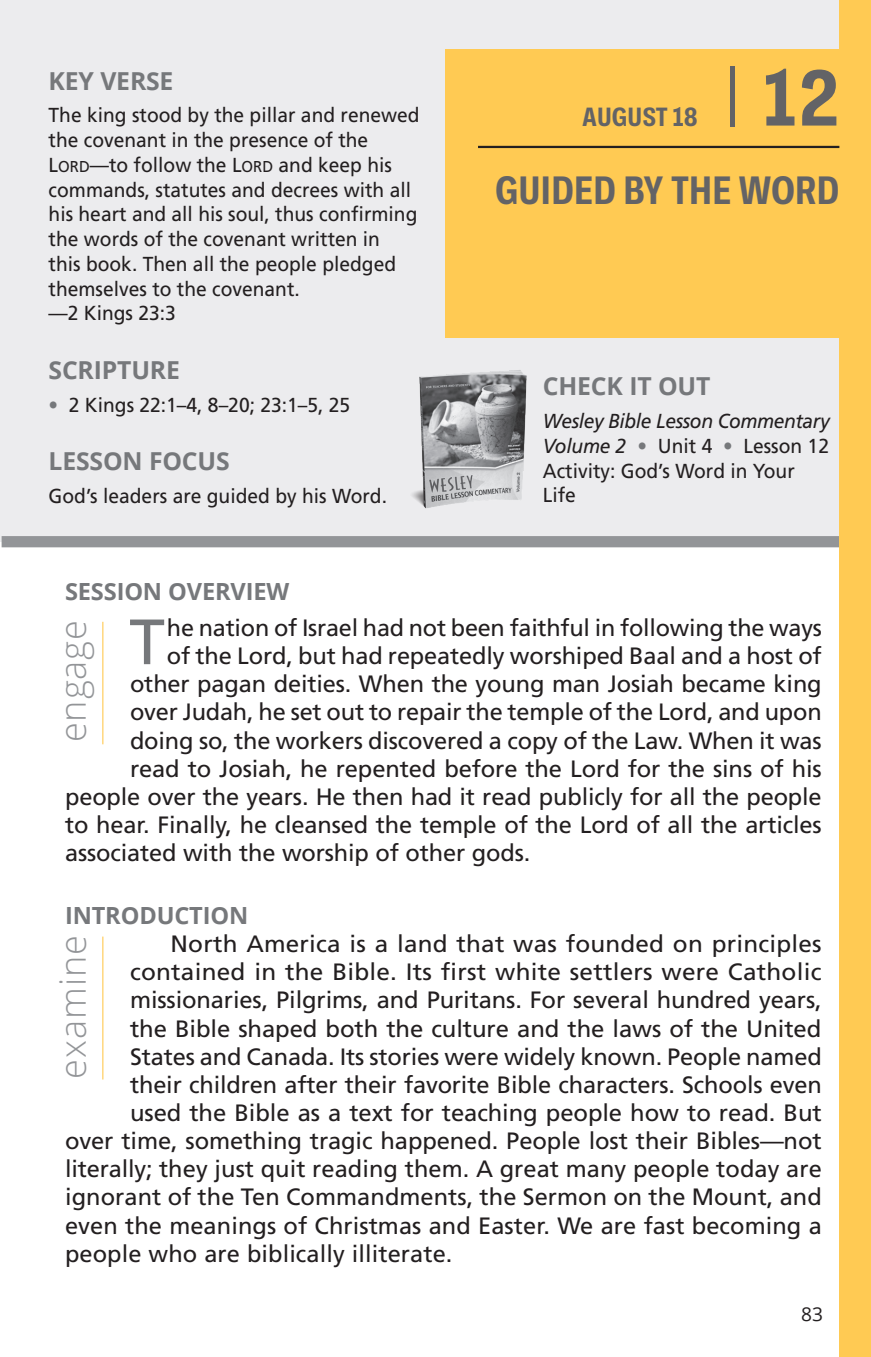
<style>
.page{position:relative;width:871px;height:1357px;background:#fff}
.page>*{position:absolute;margin:0;border:0;box-sizing:border-box;transform-origin:0 0}
.t1{font:700 81px "Ballinger Condensed";color:#636366}
.t2{font:63.9px "Frutiger LT Std";color:#76787b}
.t3{font:700 40.5px "Ballinger Condensed";color:#636366}
.t4{font:300 36px "Open Sans";letter-spacing:.025em;color:#939598}
.t5{font:700 27px "Ballinger Condensed";color:#636366}
.t6{font:700 24.75px "Open Sans";letter-spacing:-.005em;color:#76787b}
.t7{font:23.62px "Frutiger LT Std";letter-spacing:-.005em;color:#231f20}
.t8{font:700 23.62px "Open Sans";letter-spacing:-.005em;color:#76787b}
.t9{font:20.25px/24.8px "Frutiger LT Std";color:#231f20;scale:.95 1}
.t10{font:19.12px "Open Sans";color:#231f20}
.s1{font-style:inherit}
.s2{font-size:15.75px}
.s3{color:#76787b}
.s4{font-style:italic}
</style>
<div class="page">
<div style="left:0;top:0;width:871px;height:541px;background:#ececee"></div>
<div style="left:2px;top:536px;width:869px;height:11px;background:#939598"></div>
<div style="left:839px;top:0;width:32px;height:1357px;background:#ffca53"></div>
<hr style="left:102px;top:622px;width:1px;height:122px;background:#ffca53">
<hr style="left:102px;top:936px;width:1px;height:143px;background:#ffca53">
<img style="left:412px;top:370px;width:115px;height:139px">
<div style="left:446px;top:49px;width:425px;height:288px;background:#ffca53"></div>
<hr style="left:478px;top:146px;width:361px;height:2px;background:#231f20">
<p class="t6" style="left:49px;top:63px;width:126px">KEY VERSE</p>
<p class="t9" style="left:49px;top:103px;width:392px">The king stood by the pillar and renewed the covenant in the presence of the <span class="s1">L</span><span class="s2">ORD</span>—to follow the <span class="s1">L</span><span class="s2">ORD</span> and keep his commands, statutes and decrees with all his heart and all his soul, thus confirming the words of the covenant written in<br>this book. Then all the people pledged themselves to the covenant.<br>—2 Kings 23:3</p>
<p class="t6" style="left:49px;top:352px;width:133px">SCRIPTURE</p>
<p class="t9" style="left:49px;top:392px;width:319px"><span class="s3">•</span> 2 Kings 22:1–4, 8–20; 23:1–5, 25</p>
<p class="t6" style="left:49px;top:444px;width:183px">LESSON FOCUS</p>
<p class="t9" style="left:49px;top:484px;width:358px">God’s leaders are guided by his Word.</p>
<p class="t5" style="left:582px;top:101px;width:117px">AUGUST 18</p>
<h1 class="t1" style="left:716px;top:53px;width:125px"><sup>|</sup>12</h1>
<h3 class="t3" style="left:495px;top:168px;width:346px">GUIDED BY THE WORD</h3>
<p class="t6" style="left:543px;top:369px;width:169px">CHECK IT OUT</p>
<p class="t9" style="left:543px;top:409px;width:303px"><span class="s4">Wesley Bible Lesson Commentary<br>Volume 2</span> <span class="s3">•</span> Unit 4 <span class="s3">•</span> Lesson 12<br>Activity: God’s Word in Your<br>Life</p>
<p class="t8" style="left:65px;top:574px;width:226px">SESSION OVERVIEW</p>
<h2 class="t2" style="left:129px;top:604px;width:37px">T</h2>
<p class="t7" style="left:167px;top:614px;width:656px">he nation of Israel had not been faithful in following the ways</p>
<h3 class="t4" style="left:48px;top:742px;width:124px;rotate:-90deg">engage</h3>
<p class="t7" style="left:167px;top:642px;width:656px">of the Lord, but had repeatedly worshiped Baal and a host of</p>
<p class="t7" style="left:130px;top:670px;width:693px">other pagan deities. When the young man Josiah became king</p>
<p class="t7" style="left:130px;top:698px;width:693px">over Judah, he set out to repair the temple of the Lord, and upon</p>
<p class="t7" style="left:130px;top:726px;width:693px">doing so, the workers discovered a copy of the Law. When it was</p>
<p class="t7" style="left:130px;top:754px;width:693px">read to Josiah, he repented before the Lord for the sins of his</p>
<p class="t7" style="left:65px;top:783px;width:758px">people over the years. He then had it read publicly for all the people</p>
<p class="t7" style="left:65px;top:811px;width:758px">to hear. Finally, he cleansed the temple of the Lord of all the articles</p>
<p class="t7" style="left:65px;top:839px;width:467px">associated with the worship of other gods.</p>
<p class="t8" style="left:65px;top:899px;width:185px">INTRODUCTION</p>
<p class="t7" style="left:171px;top:930px;width:652px">North America is a land that was founded on principles</p>
<p class="t7" style="left:130px;top:958px;width:693px">contained in the Bible. Its first white settlers were Catholic</p>
<p class="t7" style="left:130px;top:986px;width:693px">missionaries, Pilgrims, and Puritans. For several hundred years,</p>
<p class="t7" style="left:130px;top:1014px;width:693px">the Bible shaped both the culture and the laws of the United</p>
<p class="t7" style="left:130px;top:1042px;width:693px">States and Canada. Its stories were widely known. People named</p>
<p class="t7" style="left:130px;top:1071px;width:693px">their children after their favorite Bible characters. Schools even</p>
<p class="t7" style="left:130px;top:1099px;width:693px">used the Bible as a text for teaching people how to read. But</p>
<p class="t7" style="left:65px;top:1127px;width:758px">over time, something tragic happened. People lost their Bibles—not</p>
<p class="t7" style="left:65px;top:1155px;width:758px">literally; they just quit reading them. A great many people today are</p>
<p class="t7" style="left:65px;top:1183px;width:758px">ignorant of the Ten Commandments, the Sermon on the Mount, and</p>
<p class="t7" style="left:65px;top:1211px;width:758px">even the meanings of Christmas and Easter. We are fast becoming a</p>
<p class="t7" style="left:65px;top:1239px;width:389px">people who are biblically illiterate.</p>
<h3 class="t4" style="left:48px;top:1079px;width:145px;rotate:-90deg">examine</h3>
<p class="t10" style="left:801px;top:1301px;width:23px">83</p>
</div>
